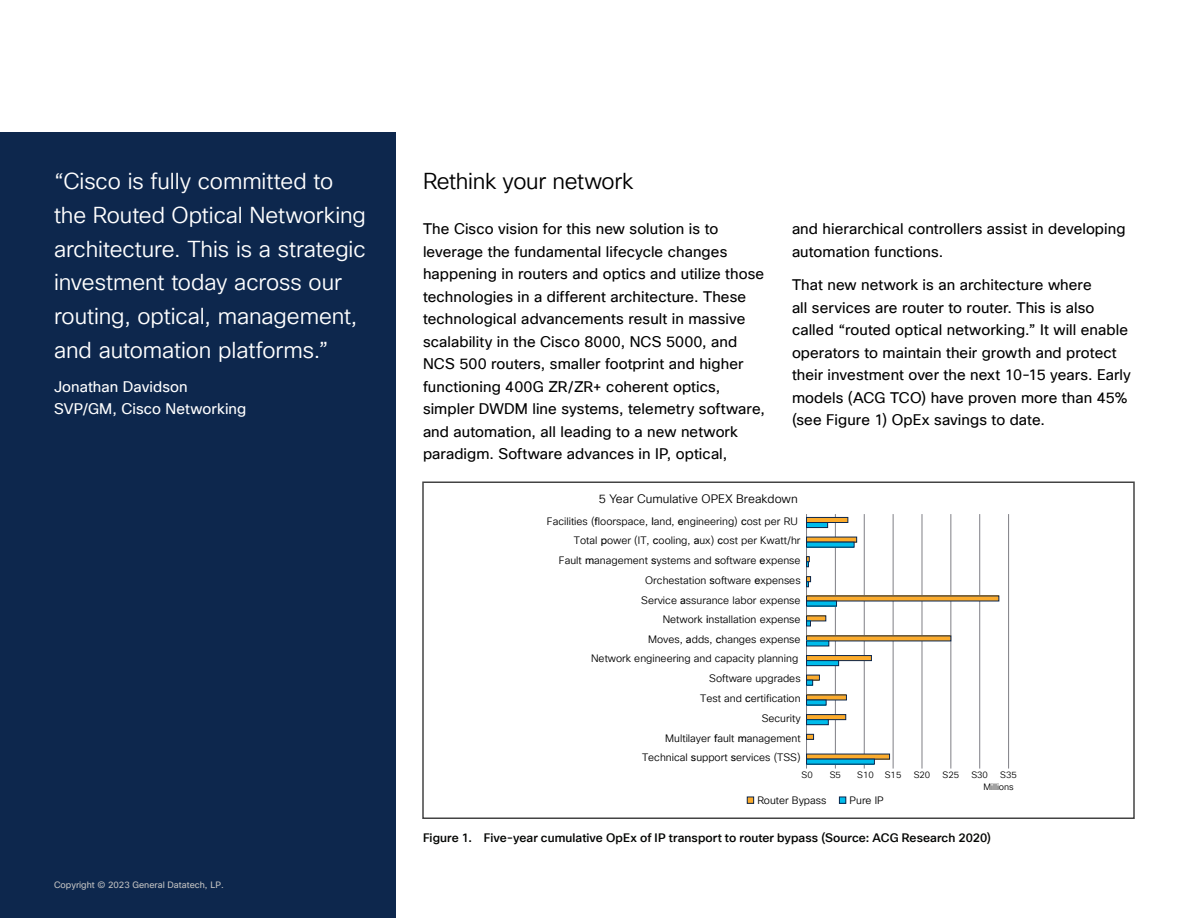
<style>
.page{position:relative;width:1188px;height:918px;background:#fff}
.page>*{position:absolute;margin:0;border:0;box-sizing:border-box;transform-origin:0 0}
.Call_Out{font:22.5px/33.8px "Cisco Sans TT Light";letter-spacing:-.005em;color:#fff}
.Body_Title_Black{font:22.5px "Cisco Sans TT Light";letter-spacing:-.015em;color:#000}
.Body{font:15px/22.5px "Cisco Sans TT";letter-spacing:.005em;color:#000}
.Body_White{font:15px/22.5px "Cisco Sans TT";letter-spacing:.005em;color:#fff}
.Figure_caption{font:500 12px "Cisco Sans TT";letter-spacing:.005em;color:#040503}
.t1{font:12px "Cisco Sans TT Light";color:#000}
.t2{font:10.5px/19.6px "Cisco Sans TT Light";color:#000;text-align:right}
.t3{font:9px "Cisco Sans";color:#c1c1c1}
.t4{font:9px/12px "Cisco Sans TT Light";color:#000}
.s1{font-family:"Cisco Sans"}
</style>
<div class="page">
<div style="left:0;top:133px;width:396px;height:785px;background:#0d274d"></div>
<hr style="left:806px;top:514px;width:1px;height:255px;background:#7f7f86">
<hr style="left:835px;top:514px;width:1px;height:255px;background:#7f7f86">
<hr style="left:864px;top:514px;width:1px;height:255px;background:#7f7f86">
<hr style="left:893px;top:514px;width:1px;height:255px;background:#7f7f86">
<hr style="left:922px;top:514px;width:1px;height:255px;background:#7f7f86">
<hr style="left:950px;top:514px;width:1px;height:255px;background:#7f7f86">
<hr style="left:979px;top:514px;width:1px;height:255px;background:#7f7f86">
<hr style="left:1008px;top:514px;width:1px;height:255px;background:#7f7f86">
<div style="left:807px;top:517px;width:41px;height:6px;background:#fbab2c"></div>
<div style="left:806px;top:517px;width:42px;height:6px;border:1px solid #0d274d"></div>
<div style="left:807px;top:523px;width:21px;height:5px;background:#00bceb"></div>
<div style="left:806px;top:522px;width:22px;height:6px;border:1px solid #0d274d"></div>
<div style="left:807px;top:537px;width:50px;height:5px;background:#fbab2c"></div>
<div style="left:807px;top:542px;width:47px;height:5px;background:#00bceb"></div>
<div style="left:806px;top:542px;width:49px;height:6px;border:1px solid #0d274d"></div>
<svg style="left:806px;top:556px;width:4px;height:11px"></svg>
<svg style="left:806px;top:576px;width:5px;height:11px"></svg>
<div style="left:807px;top:596px;width:192px;height:5px;background:#fbab2c"></div>
<div style="left:807px;top:601px;width:30px;height:5px;background:#00bceb"></div>
<div style="left:807px;top:616px;width:19px;height:5px;background:#fbab2c"></div>
<svg style="left:806px;top:621px;width:5px;height:5px"></svg>
<div style="left:807px;top:636px;width:144px;height:5px;background:#fbab2c"></div>
<div style="left:807px;top:641px;width:22px;height:5px;background:#00bceb"></div>
<div style="left:807px;top:656px;width:64px;height:5px;background:#fbab2c"></div>
<div style="left:806px;top:655px;width:66px;height:6px;border:1px solid #0d274d"></div>
<div style="left:807px;top:661px;width:32px;height:5px;background:#00bceb"></div>
<div style="left:806px;top:660px;width:33px;height:6px;border:1px solid #0d274d"></div>
<div style="left:807px;top:675px;width:12px;height:5px;background:#fbab2c"></div>
<div style="left:806px;top:675px;width:14px;height:5px;border:1px solid #0d274d"></div>
<div style="left:806px;top:680px;width:7px;height:6px;border:1px solid #0d274d"></div>
<div style="left:807px;top:695px;width:39px;height:5px;background:#fbab2c"></div>
<div style="left:806px;top:695px;width:41px;height:5px;border:1px solid #0d274d"></div>
<div style="left:807px;top:700px;width:19px;height:5px;background:#00bceb"></div>
<div style="left:807px;top:715px;width:39px;height:5px;background:#fbab2c"></div>
<div style="left:806px;top:714px;width:40px;height:6px;border:1px solid #0d274d"></div>
<div style="left:806px;top:734px;width:8px;height:6px;border:1px solid #0d274d"></div>
<div style="left:807px;top:720px;width:21px;height:5px;background:#00bceb"></div>
<div style="left:806px;top:719px;width:23px;height:6px;border:1px solid #0d274d"></div>
<div style="left:807px;top:754px;width:83px;height:5px;background:#fbab2c"></div>
<div style="left:807px;top:759px;width:67px;height:5px;background:#00bceb"></div>
<div style="left:806px;top:759px;width:69px;height:6px;border:1px solid #0d274d"></div>
<div style="left:747px;top:797px;width:7px;height:6px;background:#fbab2c"></div>
<div style="left:747px;top:797px;width:7px;height:7px;border:1px solid #0d274d"></div>
<div style="left:839px;top:797px;width:7px;height:6px;background:#00bceb"></div>
<div style="left:839px;top:797px;width:7px;height:7px;border:1px solid #0d274d"></div>
<div style="left:422px;top:482px;width:713px;height:337px;border:2px solid #434343"></div>
<p class="Call_Out" style="left:54px;top:165px;width:313px">“Cisco is fully committed to the Routed Optical Networking architecture. This is a strategic investment today across our routing, optical, management, and automation platforms.”</p>
<p class="Body_White" style="left:54px;top:375px;width:194px">Jonathan Davidson<br>SVP/GM, Cisco Networking</p>
<p class="t3" style="left:54px;top:879px;width:171px">Copyright © 2023 General Datatech, LP.</p>
<p class="Body_Title_Black" style="left:423px;top:166px;width:212px">Rethink your network</p>
<p class="Body" style="left:423px;top:218px;width:344px">The Cisco vision for this new solution is to leverage the fundamental lifecycle changes happening in routers and optics and utilize those technologies in a different architecture. These technological advancements result in massive scalability in the Cisco 8000, NCS 5000, and NCS 500 routers, smaller footprint and higher functioning 400G ZR/ZR+ coherent optics, simpler DWDM line systems, telemetry software, and automation, all leading to a new network paradigm. Software advances in IP, optical,</p>
<p class="Body" style="left:792px;top:218px;width:335px">and hierarchical controllers assist in developing automation functions.</p>
<p class="Body" style="left:792px;top:274px;width:340px">That new network is an architecture where<br>all services are router to router. This is also called “routed optical networking.” It will enable operators to maintain their growth and protect their investment over the next 10-15 years. Early models (ACG TCO) have proven more than 45% (see Figure 1) OpEx savings to date.</p>
<p class="t1" style="left:599px;top:491px;width:200px">5 Year Cumulative OPEX Breakdown</p>
<p class="t2" style="left:547px;top:512px;width:255px">Facilities (<span class="s1">f</span>loorspace, <span class="s1">l</span>and, <span class="s1">e</span>ngineering) <span class="s1">c</span>ost per RU Total <span class="s1">p</span>ower (IT, <span class="s1">c</span>ooling, <span class="s1">a</span>ux) <span class="s1">c</span>ost per Kwatt/hr<br>Fault <span class="s1">m</span>anagement <span class="s1">s</span>ystems and <span class="s1">s</span>oftware <span class="s1">e</span>xpense Orchestation <span class="s1">s</span>oftware <span class="s1">e</span>xpenses<br>Service <span class="s1">a</span>ssurance labor expense<br>Network <span class="s1">i</span>nstallation expense<br>Moves, <span class="s1">a</span>dds, <span class="s1">c</span>hanges expense<br>Network engineering and capacity planning</p>
<p class="t2" style="left:642px;top:669px;width:160px">Software upgrades<br>Test and <span class="s1">c</span>ertification<br>Security<br>Multilayer <span class="s1">f</span>ault <span class="s1">m</span>anagement<br>Technical <span class="s1">s</span>upport <span class="s1">s</span>ervices (TSS)</p>
<p class="t4" style="left:802px;top:769px;width:13px">S0</p>
<p class="t4" style="left:830px;top:769px;width:13px">S5</p>
<p class="t4" style="left:857px;top:769px;width:46px">S10 S15</p>
<p class="t4" style="left:914px;top:769px;width:18px">S20</p>
<p class="t4" style="left:943px;top:769px;width:18px">S25</p>
<p class="t4" style="left:971px;top:769px;width:18px">S30</p>
<p class="t4" style="left:983px;top:769px;width:35px;text-indent:17px">S35<br>Millions</p>
<p class="t2" style="left:850px;top:791px;width:36px">Pure IP</p>
<p class="Figure_caption" style="left:423px;top:830px;width:570px">Figure 1. Five-year cumulative OpEx of IP transport to router bypass (Source: ACG Research 2020)</p>
<p class="t2" style="left:757px;top:791px;width:71px">Router Bypass</p>
</div>
